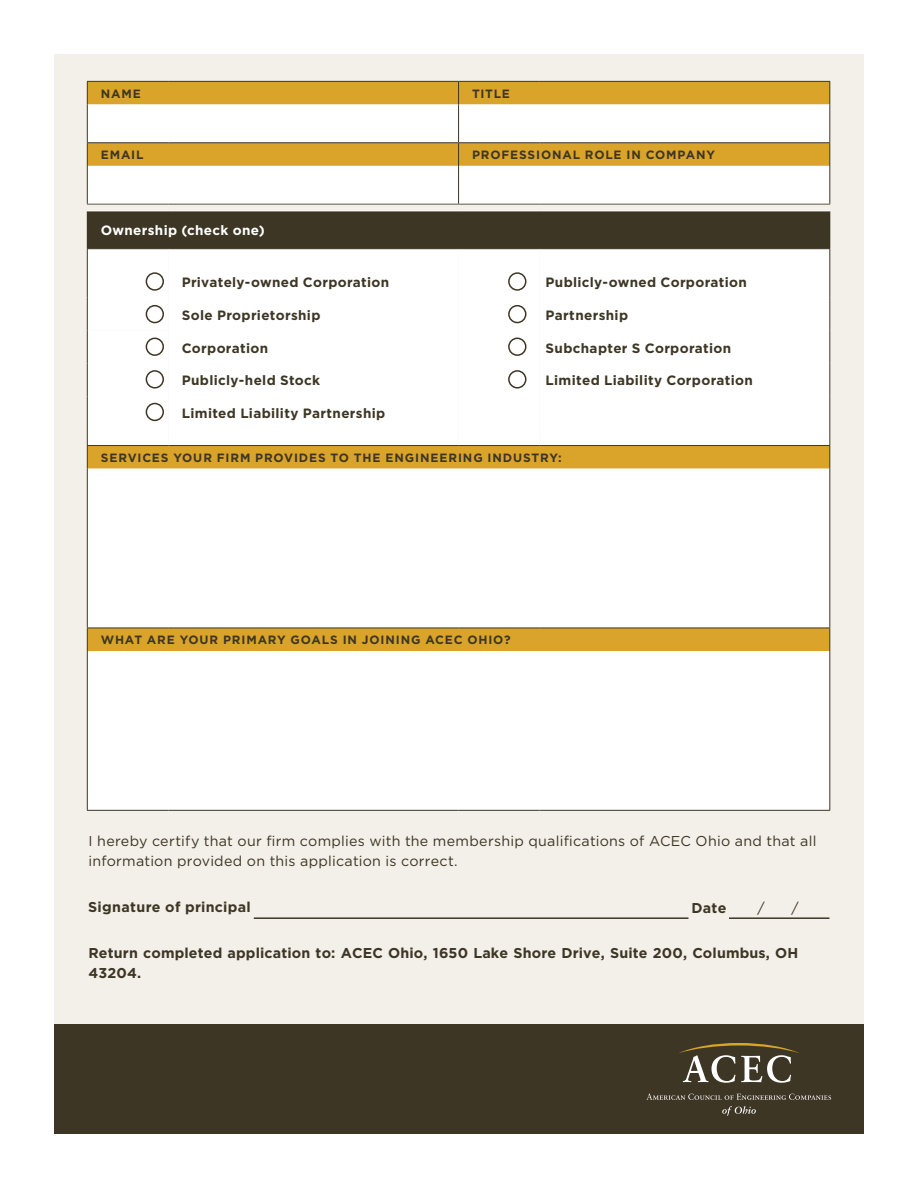
<style>
.page{position:relative;width:918px;height:1188px;background:#fff}
.page>*{position:absolute;margin:0;border:0;box-sizing:border-box;transform-origin:0 0}
.t1{font:14.25px/20.2px "Gotham";letter-spacing:.02em;color:#3d3625}
.t2{font:700 14.25px/20.2px "Gotham";letter-spacing:.01em;color:#3d3625}
.t3{font:700 13.5px "Gotham";letter-spacing:.025em;color:#3d3625}
.t4{font:700 13.5px "Gotham";letter-spacing:.025em;color:#fff}
.t5{font:700 12px "Gotham";letter-spacing:.07em;color:#3d3625}
</style>
<div class="page">
<div style="left:54px;top:54px;width:810px;height:1080px;background:#f3efe9"></div>
<div style="left:54px;top:1025px;width:810px;height:109px;background:#3d3625"></div>
<div style="left:88px;top:82px;width:741px;height:22px;background:#d9a429"></div>
<svg style="left:87px;top:104px;width:743px;height:706px;background:#f8f1df"></svg>
<div style="left:87px;top:211px;width:743px;height:38px;background:#3d3625"></div>
<div style="left:88px;top:249px;width:80px;height:196px;background:#fff"></div>
<div style="left:168px;top:249px;width:661px;height:196px;background:#fff"></div>
<hr style="left:829px;top:249px;width:1px;height:49px;background:#3d3625">
<hr style="left:829px;top:298px;width:1px;height:33px;background:#3d3625">
<hr style="left:829px;top:331px;width:1px;height:33px;background:#3d3625">
<hr style="left:829px;top:364px;width:1px;height:32px;background:#3d3625">
<hr style="left:829px;top:396px;width:1px;height:49px;background:#3d3625">
<hr style="left:87px;top:810px;width:81px;height:1px;background:#3d3625">
<hr style="left:168px;top:810px;width:291px;height:1px;background:#3d3625">
<hr style="left:459px;top:810px;width:81px;height:1px;background:#3d3625">
<hr style="left:540px;top:810px;width:290px;height:1px;background:#3d3625">
<hr style="left:87px;top:81px;width:81px;height:1px;background:#3d3625">
<svg style="left:87px;top:82px;width:1px;height:22px"></svg>
<hr style="left:168px;top:81px;width:291px;height:1px;background:#3d3625">
<hr style="left:459px;top:81px;width:81px;height:1px;background:#3d3625">
<svg style="left:458px;top:82px;width:1px;height:22px"></svg>
<hr style="left:540px;top:81px;width:290px;height:1px;background:#3d3625">
<svg style="left:829px;top:82px;width:1px;height:22px"></svg>
<hr style="left:87px;top:104px;width:1px;height:38px;background:#3d3625">
<hr style="left:458px;top:104px;width:1px;height:38px;background:#3d3625">
<hr style="left:829px;top:104px;width:1px;height:38px;background:#3d3625">
<hr style="left:87px;top:142px;width:81px;height:1px;background:#3d3625">
<svg style="left:87px;top:143px;width:1px;height:23px"></svg>
<hr style="left:168px;top:142px;width:291px;height:1px;background:#3d3625">
<hr style="left:459px;top:142px;width:81px;height:1px;background:#3d3625">
<svg style="left:458px;top:143px;width:1px;height:23px"></svg>
<hr style="left:540px;top:142px;width:290px;height:1px;background:#3d3625">
<svg style="left:829px;top:143px;width:1px;height:23px"></svg>
<hr style="left:87px;top:166px;width:1px;height:38px;background:#3d3625">
<hr style="left:458px;top:166px;width:1px;height:38px;background:#3d3625">
<hr style="left:829px;top:166px;width:1px;height:38px;background:#3d3625">
<hr style="left:87px;top:249px;width:1px;height:49px;background:#3d3625">
<hr style="left:87px;top:298px;width:1px;height:33px;background:#3d3625">
<hr style="left:87px;top:331px;width:1px;height:33px;background:#3d3625">
<hr style="left:87px;top:364px;width:1px;height:32px;background:#3d3625">
<hr style="left:87px;top:396px;width:1px;height:49px;background:#3d3625">
<hr style="left:87px;top:445px;width:81px;height:1px;background:#3d3625">
<svg style="left:87px;top:446px;width:1px;height:23px"></svg>
<hr style="left:168px;top:445px;width:291px;height:1px;background:#3d3625">
<hr style="left:459px;top:445px;width:81px;height:1px;background:#3d3625">
<hr style="left:540px;top:445px;width:290px;height:1px;background:#3d3625">
<svg style="left:829px;top:446px;width:1px;height:23px"></svg>
<hr style="left:87px;top:469px;width:1px;height:159px;background:#3d3625">
<hr style="left:829px;top:469px;width:1px;height:159px;background:#3d3625">
<hr style="left:87px;top:628px;width:81px;height:1px;background:#3d3625">
<svg style="left:87px;top:628px;width:1px;height:23px"></svg>
<hr style="left:168px;top:628px;width:291px;height:1px;background:#3d3625">
<hr style="left:459px;top:628px;width:81px;height:1px;background:#3d3625">
<hr style="left:540px;top:628px;width:290px;height:1px;background:#3d3625">
<svg style="left:829px;top:628px;width:1px;height:23px"></svg>
<hr style="left:87px;top:651px;width:1px;height:159px;background:#3d3625">
<hr style="left:829px;top:651px;width:1px;height:159px;background:#3d3625">
<hr style="left:87px;top:211px;width:81px;height:1px;background:#fff">
<hr style="left:168px;top:211px;width:291px;height:1px;background:#fff">
<hr style="left:459px;top:211px;width:81px;height:1px;background:#fff">
<hr style="left:540px;top:211px;width:290px;height:1px;background:#fff">
<hr style="left:87px;top:204px;width:81px;height:1px;background:#60553e">
<hr style="left:168px;top:204px;width:291px;height:1px;background:#60553e">
<hr style="left:459px;top:204px;width:81px;height:1px;background:#60553e">
<hr style="left:540px;top:204px;width:290px;height:1px;background:#60553e">
<div style="left:146px;top:272px;width:18px;height:19px;border:2px solid #3d3625;border-radius:50%"></div>
<div style="left:508px;top:272px;width:19px;height:19px;border:2px solid #3d3625;border-radius:50%"></div>
<div style="left:146px;top:305px;width:18px;height:18px;border:2px solid #3d3625;border-radius:50%"></div>
<div style="left:508px;top:305px;width:19px;height:18px;border:2px solid #3d3625;border-radius:50%"></div>
<div style="left:146px;top:338px;width:18px;height:18px;border:2px solid #3d3625;border-radius:50%"></div>
<div style="left:508px;top:338px;width:19px;height:18px;border:2px solid #3d3625;border-radius:50%"></div>
<div style="left:146px;top:370px;width:18px;height:19px;border:2px solid #3d3625;border-radius:50%"></div>
<div style="left:508px;top:370px;width:19px;height:19px;border:2px solid #3d3625;border-radius:50%"></div>
<div style="left:146px;top:403px;width:18px;height:18px;border:2px solid #3d3625;border-radius:50%"></div>
<hr style="left:254px;top:917px;width:434px;height:2px;background:#3d3625">
<hr style="left:729px;top:917px;width:100px;height:2px;background:#3d3625">
<svg style="left:646px;top:1093px;width:185px;height:7px"></svg>
<svg style="left:722px;top:1106px;width:34px;height:10px"></svg>
<svg style="left:679px;top:1043px;width:120px;height:40px"></svg>
<p class="t5" style="left:101px;top:86px;width:41px">NAME</p>
<p class="t5" style="left:472px;top:86px;width:39px">TITLE</p>
<p class="t5" style="left:101px;top:147px;width:44px">EMAIL</p>
<p class="t5" style="left:472px;top:147px;width:244px">PROFESSIONAL ROLE IN COMPANY</p>
<p class="t4" style="left:101px;top:221px;width:166px">Ownership (check one)</p>
<p class="t3" style="left:182px;top:273px;width:209px">Privately-owned Corporation</p>
<p class="t3" style="left:546px;top:273px;width:203px">Publicly-owned Corporation</p>
<p class="t3" style="left:182px;top:306px;width:140px">Sole Proprietorship</p>
<p class="t3" style="left:546px;top:306px;width:84px">Partnership</p>
<p class="t3" style="left:182px;top:339px;width:88px">Corporation</p>
<p class="t3" style="left:546px;top:339px;width:187px">Subchapter S Corporation</p>
<p class="t3" style="left:182px;top:372px;width:140px">Publicly-held Stock</p>
<p class="t3" style="left:546px;top:372px;width:209px">Limited Liability Corporation</p>
<p class="t3" style="left:182px;top:405px;width:205px">Limited Liability Partnership</p>
<p class="t5" style="left:101px;top:450px;width:463px">SERVICES YOUR FIRM PROVIDES TO THE ENGINEERING INDUSTRY:</p>
<p class="t5" style="left:101px;top:632px;width:411px">WHAT ARE YOUR PRIMARY GOALS IN JOINING ACEC OHIO?</p>
<p class="t1" style="left:89px;top:830px;width:729px">I hereby certify that our firm complies with the membership qualifications of ACEC Ohio and that all information provided on this application is correct.</p>
<p class="t2" style="left:88px;top:897px;width:164px">Signature of principal</p>
<p class="t2" style="left:691px;top:897px;width:37px">Date</p>
<p class="t1" style="left:758px;top:897px;width:9px">/</p>
<p class="t1" style="left:792px;top:897px;width:9px">/</p>
<p class="t2" style="left:89px;top:943px;width:711px">Return completed application to: ACEC Ohio, 1650 Lake Shore Drive, Suite 200, Columbus, OH<br>43204.</p>
</div>
